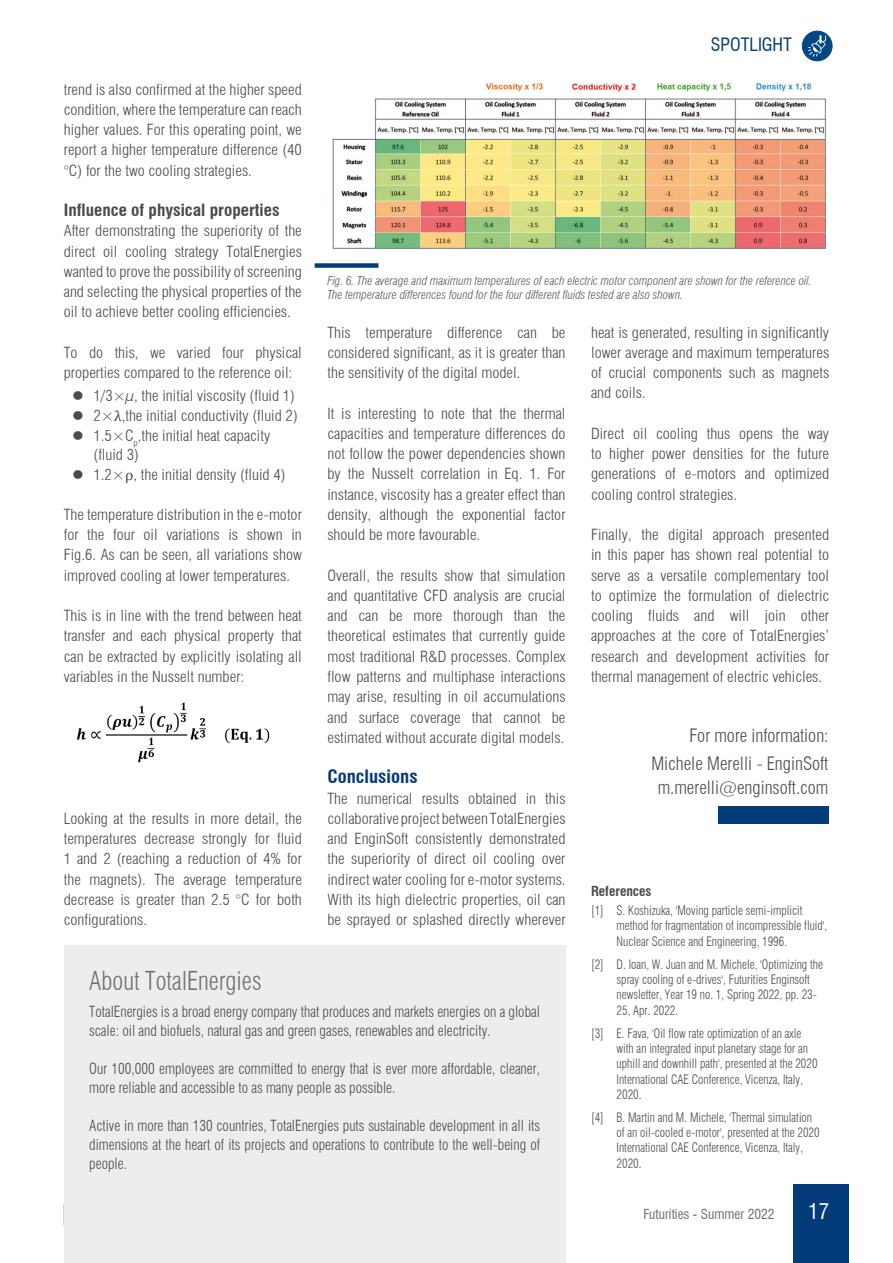
<style>
.page{position:relative;width:893px;height:1263px;background:#fff}
.page>*{position:absolute;margin:0;border:0;box-sizing:border-box;transform-origin:0 0}
.t1{font:300 condensed 25.5px "Swiss 721 BT";color:#70706f;scale:.95 1}
.t2{font:condensed 21px "Swiss 721 BT";color:#fff}
.t3{font:300 condensed 18px/28.2px "Swiss 721 BT";color:#4b4b4a;text-align:right}
.t4{font:700 condensed 18px "Swiss 721 BT";color:#043c7b;scale:1.05 1}
.t5{font:condensed 18px "Swiss 721 BT";color:#043c7b}
.t6{font:700 condensed 16.5px "Swiss 721 BT";color:#4b4b4a;scale:1.05 1}
.t7{font:300 condensed 15px/20.2px "Swiss 721 BT";color:#4b4b4a;text-align:justify;scale:1.05 1}
.t8{font:300 condensed 15px/18.9px "Swiss 721 BT";color:#4b4b4a;scale:.95 1}
.t9{font:condensed 13.5px "Swiss 721 BT";color:#70706f}
.t10{font:700 condensed 13.5px "Swiss 721 BT";color:#4b4b4a}
.t11{font:300 condensed 12.75px/15.3px "Swiss 721 BT";color:#4b4b4a;scale:.93 1}
.t12{font:italic 300 condensed 12px/14.4px "Swiss 721 BT";color:#575756}
.s1{font-family:"Cambria Math";font-weight:400;font-stretch:normal}
</style>
<div class="page">
<div style="left:793px;top:1184px;width:55px;height:79px;background:#043c7b"></div>
<div style="left:802px;top:31px;width:30px;height:30px;background:#004786;border-radius:50%"></div>
<div style="left:802px;top:31px;width:30px;height:30px;border:1px solid #004786;border-radius:50%"></div>
<svg style="left:808px;top:35px;width:19px;height:22px"></svg>
<img style="left:77px;top:702px;width:193px;height:61px">
<div style="left:64px;top:945px;width:502px;height:318px;background:#ededed"></div>
<div style="left:718px;top:806px;width:111px;height:17px;background:#043c7b"></div>
<img style="left:332px;top:83px;width:494px;height:166px">
<div style="left:315px;top:263px;width:63px;height:5px;background:#043c7b"></div>
<p class="t5" style="left:711px;top:34px;width:82px">SPOTLIGHT</p>
<p class="t7" style="left:64px;top:79px;width:228px">trend is also confirmed at the higher speed condition, where the temperature can reach higher values. For this operating point, we report a higher temperature difference (40 °C) for the two cooling strategies.</p>
<p class="t6" style="left:64px;top:200px;width:207px">Influence of physical properties</p>
<p class="t7" style="left:64px;top:221px;width:228px">After demonstrating the superiority of the direct oil cooling strategy TotalEnergies wanted to prove the possibility of screening and selecting the physical properties of the oil to achieve better cooling efficiencies.</p>
<p class="t7" style="left:64px;top:342px;width:228px">To do this, we varied four physical properties compared to the reference oil:</p>
<p class="t7" style="left:94px;top:386px;width:196px;line-height:19.5px;text-align:left">1/3×μ, the initial viscosity (fluid 1)<br>2×<span class="s1">λ</span>,the initial conductivity (fluid 2)<br>1.5×C<sub>p</sub>,the initial heat capacity (fluid 3)<br>1.2×<span class="s1">ρ</span>, the initial density (fluid 4)</p>
<p class="t7" style="left:64px;top:504px;width:228px">The temperature distribution in the e-motor for the four oil variations is shown in Fig.6. As can be seen, all variations show improved cooling at lower temperatures.</p>
<p class="t7" style="left:64px;top:606px;width:228px">This is in line with the trend between heat transfer and each physical property that can be extracted by explicitly isolating all variables in the Nusselt number:</p>
<p class="t12" style="left:327px;top:273px;width:486px">Fig. 6. The average and maximum temperatures of each electric motor component are shown for the reference oil.<br>The temperature differences found for the four different fluids tested are also shown.</p>
<p class="t7" style="left:327px;top:322px;width:228px">This temperature difference can be considered significant, as it is greater than the sensitivity of the digital model.</p>
<p class="t7" style="left:327px;top:403px;width:228px">It is interesting to note that the thermal capacities and temperature differences do not follow the power dependencies shown by the Nusselt correlation in Eq. 1. For instance, viscosity has a greater effect than density, although the exponential factor should be more favourable.</p>
<p class="t7" style="left:327px;top:565px;width:228px">Overall, the results show that simulation and quantitative CFD analysis are crucial and can be more thorough than the theoretical estimates that currently guide most traditional R&amp;D processes. Complex flow patterns and multiphase interactions may arise, resulting in oil accumulations and surface coverage that cannot be estimated without accurate digital models.</p>
<p class="t4" style="left:327px;top:766px;width:87px">Conclusions</p>
<p class="t7" style="left:327px;top:788px;width:228px">The numerical results obtained in this collaborative project between TotalEnergies and EnginSoft consistently demonstrated the superiority of direct oil cooling over indirect water cooling for e-motor systems.<br>With its high dielectric properties, oil can be sprayed or splashed directly wherever</p>
<p class="t7" style="left:591px;top:322px;width:228px">heat is generated, resulting in significantly lower average and maximum temperatures of crucial components such as magnets and coils.</p>
<p class="t7" style="left:591px;top:423px;width:228px">Direct oil cooling thus opens the way to higher power densities for the future generations of e-motors and optimized cooling control strategies.</p>
<p class="t7" style="left:591px;top:525px;width:228px">Finally, the digital approach presented in this paper has shown real potential to serve as a versatile complementary tool to optimize the formulation of dielectric cooling fluids and will join other approaches at the core of TotalEnergies’ research and development activities for thermal management of electric vehicles.</p>
<p class="t3" style="left:651px;top:721px;width:179px">For more information:<br>Michele Merelli - EnginSoft</p>
<p class="t3" style="left:658px;top:773px;width:172px">m.merelli@enginsoft.com</p>
<p class="t7" style="left:64px;top:808px;width:228px">Looking at the results in more detail, the temperatures decrease strongly for fluid 1 and 2 (reaching a reduction of 4% for the magnets). The average temperature decrease is greater than 2.5 °C for both configurations.</p>
<p class="t10" style="left:591px;top:883px;width:62px">References</p>
<p class="t11" style="left:617px;top:903px;width:228px;text-indent:-26px">[1] S. Koshizuka, 'Moving particle semi-implicit method for fragmentation of incompressible fluid',<br>Nuclear Science and Engineering, 1996.</p>
<p class="t11" style="left:617px;top:956px;width:224px;text-indent:-26px">[2] D. Ioan, W. Juan and M. Michele, 'Optimizing the spray cooling of e-drives', Futurities Enginsoft newsletter, Year 19 no. 1, Spring 2022, pp. 23- 25, Apr. 2022.</p>
<p class="t11" style="left:617px;top:1025px;width:218px;text-indent:-26px">[3] E. Fava, 'Oil flow rate optimization of an axle with an integrated input planetary stage for an uphill and downhill path', presented at the 2020<br>International CAE Conference, Vicenza, Italy, 2020.</p>
<p class="t11" style="left:617px;top:1109px;width:220px;text-indent:-26px">[4] B. Martin and M. Michele, 'Thermal simulation of an oil-cooled e-motor', presented at the 2020<br>International CAE Conference, Vicenza, Italy, 2020.</p>
<h1 class="t1" style="left:89px;top:965px;width:183px">About TotalEnergies</h1>
<p class="t8" style="left:89px;top:1002px;width:476px">TotalEnergies is a broad energy company that produces and markets energies on a global scale: oil and biofuels, natural gas and green gases, renewables and electricity.</p>
<p class="t8" style="left:89px;top:1059px;width:476px">Our 100,000 employees are committed to energy that is ever more affordable, cleaner, more reliable and accessible to as many people as possible.</p>
<p class="t8" style="left:89px;top:1116px;width:476px;text-align:justify">Active in more than 130 countries, TotalEnergies puts sustainable development in all its dimensions at the heart of its projects and operations to contribute to the well-being of people.</p>
<p class="t9" style="left:643px;top:1206px;width:133px">Futurities - Summer 2022</p>
<h2 class="t2" style="left:808px;top:1199px;width:22px">17</h2>
</div>
